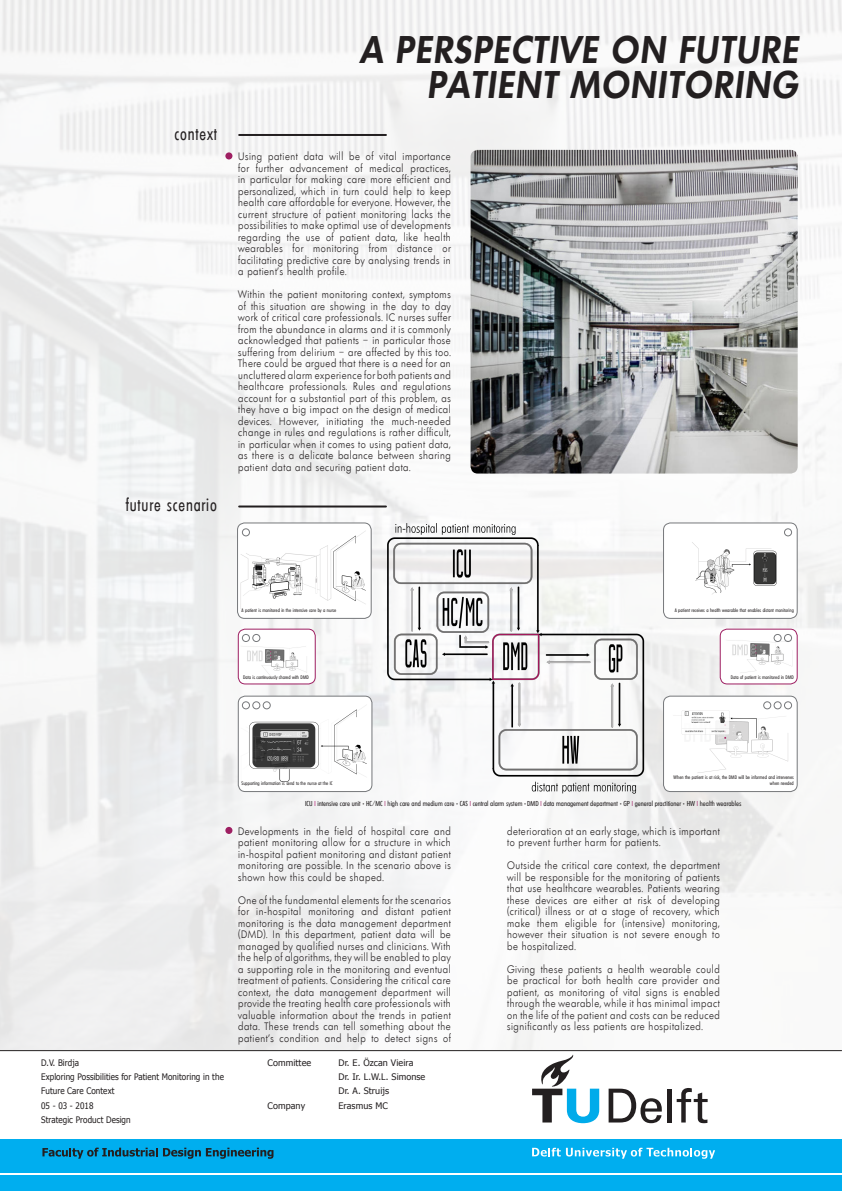
<style>
.page{position:relative;width:842px;height:1191px;background:#fff}
.page>*{position:absolute;margin:0;border:0;box-sizing:border-box;transform-origin:0 0}
._2nd_chapter{font:600 37.5px/35px "Limerick";color:#231f20;text-align:right;scale:.9 1}
._1st_chapter{font:condensed 17.5px "Limerick";letter-spacing:.05em;color:#231f20;scale:.9 1}
.t1{font:300 10.5px/11.5px "Limerick";letter-spacing:.06em;color:#231f20;text-align:justify;scale:.9 1}
.t2{font:9px/14.2px "Tahoma";letter-spacing:.01em;color:#231f20;scale:.9 1}
.t3{font:9px "Tahoma";letter-spacing:.01em;color:#231f20}
.Figure_text{font:condensed 7px "Limerick";color:#231f20}
.Figure_text-2{font:condensed 5px/6px "Limerick";color:#231f20;text-align:right}
.s1{color:#ab0664}
.s2{font-family:"Dita Sweet";font-stretch:normal}
.s3{color:#9e1f62}
</style>
<div class="page">
<div style="left:0;top:0;width:842px;height:1050px;background:linear-gradient(to right,#f0f0f1,#f9f9f8)"></div>
<hr style="left:239px;top:134px;width:147px;height:2px;background:#231f20">
<div style="left:0;top:1139px;width:842px;height:52px;background:#00aeef"></div>
<hr style="left:0;top:1050px;width:842px;height:1px;background:#231f20">
<hr style="left:0;top:1173px;width:842px;height:1px;background:#fff">
<svg style="left:609px;top:1088px;width:53px;height:35px"></svg>
<div style="left:667px;top:1088px;width:5px;height:34px;background:#231f20"></div>
<svg style="left:677px;top:1088px;width:31px;height:35px"></svg>
<svg style="left:532px;top:1054px;width:67px;height:69px"></svg>
<svg style="left:532px;top:1147px;width:183px;height:11px"></svg>
<svg style="left:42px;top:1147px;width:231px;height:11px"></svg>
<img style="left:471px;top:150px;width:327px;height:323px">
<img style="left:305px;top:522px;width:436px;height:273px">
<img style="left:238px;top:523px;width:133px;height:95px">
<div style="left:237px;top:522px;width:135px;height:97px;border:1px solid #76787b;border-radius:7px"></div>
<img style="left:663px;top:523px;width:134px;height:95px">
<div style="left:663px;top:522px;width:135px;height:97px;border:1px solid #76787b;border-radius:7px"></div>
<img style="left:238px;top:629px;width:77px;height:55px">
<div style="left:238px;top:628px;width:78px;height:56px;border:1px solid #9e1f62;border-radius:7px"></div>
<img style="left:720px;top:629px;width:77px;height:55px">
<div style="left:720px;top:628px;width:78px;height:56px;border:1px solid #9e1f62;border-radius:7px"></div>
<img style="left:238px;top:696px;width:134px;height:95px">
<div style="left:238px;top:695px;width:134px;height:97px;border:1px solid #76787b;border-radius:7px"></div>
<img style="left:663px;top:696px;width:134px;height:95px">
<div style="left:663px;top:695px;width:135px;height:97px;border:1px solid #76787b;border-radius:7px"></div>
<div style="left:225px;top:827px;width:7px;height:7px;background:#9e1f62;border-radius:50%"></div>
<div style="left:225px;top:152px;width:7px;height:7px;background:#9e1f62;border-radius:50%"></div>
<hr style="left:239px;top:505px;width:147px;height:2px;background:#231f20">
<div style="left:242px;top:528px;width:8px;height:8px;border:1px solid #76787b;border-radius:50%"></div>
<div style="left:242px;top:634px;width:8px;height:8px;border:1px solid #76787b;border-radius:50%"></div>
<div style="left:242px;top:701px;width:8px;height:8px;border:1px solid #76787b;border-radius:50%"></div>
<div style="left:253px;top:634px;width:7px;height:8px;border:1px solid #76787b;border-radius:50%"></div>
<div style="left:253px;top:701px;width:7px;height:8px;border:1px solid #76787b;border-radius:50%"></div>
<div style="left:263px;top:701px;width:7px;height:8px;border:1px solid #76787b;border-radius:50%"></div>
<div style="left:784px;top:528px;width:8px;height:8px;border:1px solid #76787b;border-radius:50%"></div>
<div style="left:784px;top:634px;width:8px;height:8px;border:1px solid #76787b;border-radius:50%"></div>
<div style="left:784px;top:701px;width:8px;height:8px;border:1px solid #76787b;border-radius:50%"></div>
<div style="left:774px;top:634px;width:7px;height:8px;border:1px solid #76787b;border-radius:50%"></div>
<div style="left:774px;top:701px;width:7px;height:8px;border:1px solid #76787b;border-radius:50%"></div>
<div style="left:763px;top:701px;width:8px;height:8px;border:1px solid #76787b;border-radius:50%"></div>
<p class="_1st_chapter" style="left:175px;top:123px;width:48px">context</p>
<p class="_1st_chapter" style="left:126px;top:495px;width:103px">future scenario</p>
<p class="_2nd_chapter" style="left:360px;top:32px;width:494px">A PERSPECTIVE ON FUTURE<br>PATIENT MONITORING</p>
<p class="t1" style="left:238px;top:151px;width:238px">Using patient data will be of vital importance for further advancement of medical practices, in particular for making care more efficient and personalized, which in turn could help to keep health care affordable for everyone. However, the current structure of patient monitoring lacks the possibilities to make optimal use of developments regarding the use of patient data, like health wearables for monitoring from distance or facilitating predictive care by analysing trends in a patient’s health profile.</p>
<p class="t1" style="left:238px;top:289px;width:238px">Within the patient monitoring context, symptoms of this situation are showing in the day to day work of critical care professionals. IC nurses suffer from the abundance in alarms and it is commonly acknowledged that patients – in particular those suffering from delirium – are affected by this too.<br>There could be argued that there is a need for an uncluttered alarm experience for both patients and healthcare professionals. Rules and regulations account for a substantial part of this problem, as they have a big impact on the design of medical devices. However, initiating the much-needed change in rules and regulations is rather difficult, in particular when it comes to using patient data, as there is a delicate balance between sharing patient data and securing patient data.</p>
<p class="Figure_text-2" style="left:242px;top:607px;width:96px">A patient is monitored in the intensive care by a nurse</p>
<p class="Figure_text-2" style="left:243px;top:675px;width:67px">Data is continuously shared with DMD</p>
<p class="Figure_text-2" style="left:675px;top:607px;width:121px">A patient receives a health wearable that enables distant monitoring</p>
<p class="Figure_text-2" style="left:731px;top:675px;width:65px">Data of patient is monitored in DMD</p>
<p class="t2" style="left:41px;top:1055px;width:44px">D.V. Birdja</p>
<p class="t2" style="left:41px;top:1069px;width:205px">Exploring Possibilities for Patient Monitoring in the<br>Future Care Context</p>
<p class="t2" style="left:41px;top:1097px;width:60px">05 - 03 - 2018</p>
<p class="t2" style="left:41px;top:1112px;width:101px">Strategic Product Design</p>
<p class="Figure_text-2" style="left:242px;top:780px;width:93px">Supporting information is send to the nurse at the IC</p>
<p class="Figure_text-2" style="left:674px;top:774px;width:122px">When the patient is at risk, the DMD will be informed and intervenes when needed</p>
<p class="Figure_text" style="left:305px;top:799px;width:438px">ICU <span class="s1">|</span> intensive care unit <span class="s2">•</span> HC/MC <span class="s3">|</span> high care and medium care <span class="s2">•</span> CAS <span class="s3">|</span> central alarm system <span class="s2">•</span> DMD <span class="s3">|</span> data management department <span class="s2">•</span> GP <span class="s3">|</span> general practitioner <span class="s2">•</span> HW <span class="s3">|</span> health wearables</p>
<p class="t1" style="left:238px;top:825px;width:238px">Developments in the field of hospital care and patient monitoring allow for a structure in which in-hospital patient monitoring and distant patient monitoring are possible. In the scenario above is shown how this could be shaped.</p>
<p class="t1" style="left:238px;top:894px;width:238px">One of the fundamental elements for the scenarios for in-hospital monitoring and distant patient monitoring is the data management department (DMD). In this department, patient data will be managed by qualified nurses and clinicians. With the help of algorithms, they will be enabled to play a supporting role in the monitoring and eventual treatment of patients. Considering the critical care context, the data management department will provide the treating health care professionals with valuable information about the trends in patient data. These trends can tell something about the patient’s condition and help to detect signs of</p>
<p class="t3" style="left:268px;top:1056px;width:45px">Committee</p>
<p class="t3" style="left:338px;top:1056px;width:76px">Dr. E. Özcan Vieira</p>
<p class="t3" style="left:338px;top:1070px;width:88px">Dr. Ir. L.W.L. Simonse</p>
<p class="t3" style="left:338px;top:1085px;width:52px">Dr. A. Struijs</p>
<p class="t3" style="left:268px;top:1099px;width:39px">Company</p>
<p class="t3" style="left:338px;top:1099px;width:51px">Erasmus MC</p>
<p class="t1" style="left:507px;top:825px;width:238px">deterioration at an early stage, which is important to prevent further harm for patients.</p>
<p class="t1" style="left:507px;top:859px;width:238px">Outside the critical care context, the department will be responsible for the monitoring of patients that use healthcare wearables. Patients wearing these devices are either at risk of developing (critical) illness or at a stage of recovery, which make them eligible for (intensive) monitoring, however their situation is not severe enough to be hospitalized.</p>
<p class="t1" style="left:507px;top:963px;width:238px">Giving these patients a health wearable could be practical for both health care provider and patient, as monitoring of vital signs is enabled through the wearable, while it has minimal impact on the life of the patient and costs can be reduced significantly as less patients are hospitalized.</p>
</div>
